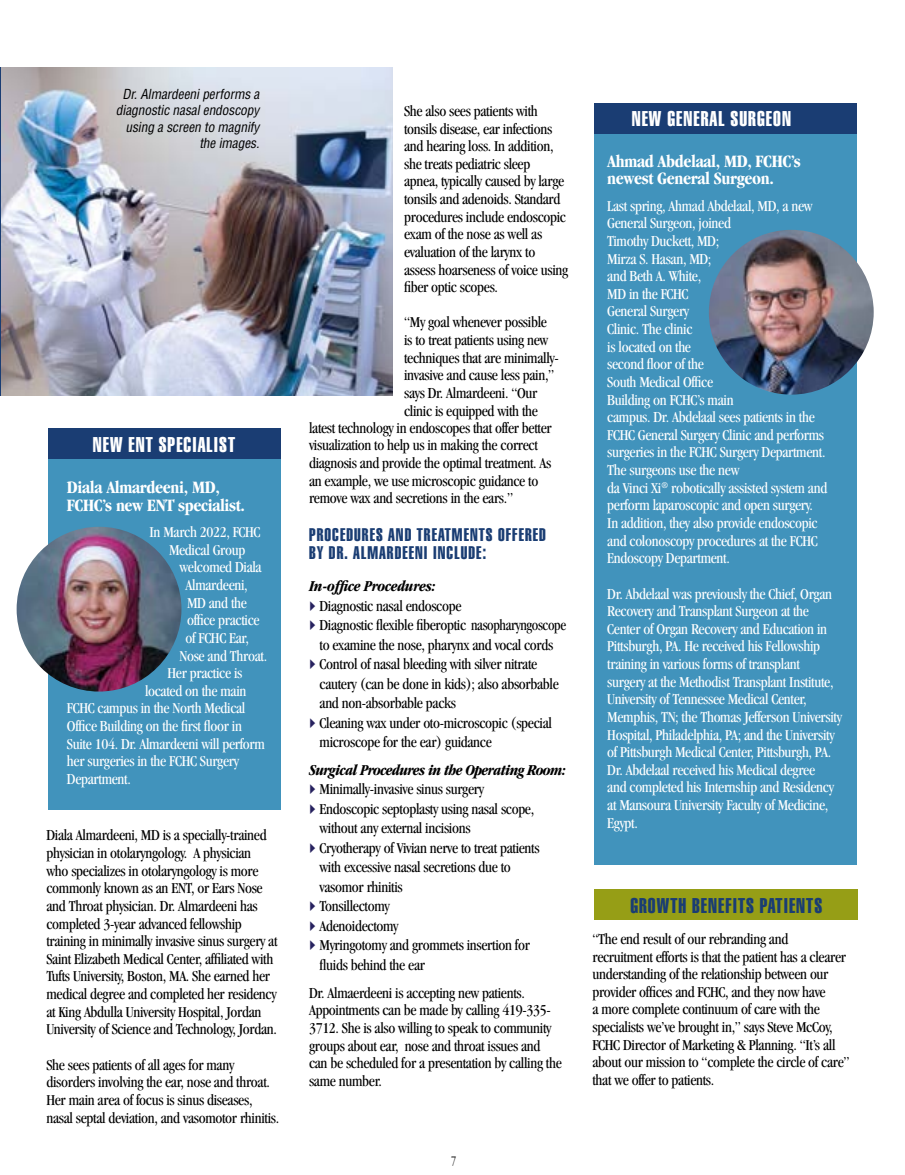
<style>
.page{position:relative;width:905px;height:1175px;background:#fff}
.page>*{position:absolute;margin:0;border:0;box-sizing:border-box;transform-origin:0 0}
.t1{font:21px "Helvetica Extra Compressed";letter-spacing:.05em;color:#fff}
.t2{font:21px "Helvetica Extra Compressed";letter-spacing:.05em;color:#1a3d73}
.t3{font:700 condensed 18px/17.5px "Garamond";letter-spacing:-.02em;color:#fff}
.t4{font:18px/17.5px "Helvetica Extra Compressed";letter-spacing:.06em;color:#1a3d73}
.t5{font:condensed 15.6px/17.5px "Garamond";letter-spacing:-.02em;color:#000}
.t6{font:condensed 15.6px/17.5px "Garamond";letter-spacing:-.02em;color:#fff}
.t7{font:italic 700 condensed 15.6px "Garamond";letter-spacing:-.04em;color:#000}
.t8{font:italic 700 condensed 15.6px "Garamond";letter-spacing:-.02em;color:#000}
.t9{font:italic condensed 13.5px/16.5px "Helvetica";color:#000;text-align:right}
.t10{font:300 condensed 13.5px "Garamond";color:#000}
</style>
<div class="page">
<hr style="left:0;top:67px;width:3px;height:331px;background:#1a3d73">
<img style="left:2px;top:67px;width:390px;height:330px">
<hr style="left:0;top:397px;width:436px;height:4px;background:#fff">
<div style="left:48px;top:456px;width:233px;height:354px;background:#4193bc"></div>
<img style="left:17px;top:527px;width:164px;height:164px;border-radius:82px">
<div style="left:48px;top:428px;width:233px;height:31px;background:#1a3d73"></div>
<div style="left:594px;top:131px;width:262px;height:733px;background:#4193bc"></div>
<div style="left:594px;top:103px;width:262px;height:31px;background:#1a3d73"></div>
<img style="left:708px;top:230px;width:165px;height:164px;border-radius:82px">
<div style="left:594px;top:889px;width:264px;height:31px;background:#969e16"></div>
<p class="t9" style="left:116px;top:85px;width:148px">Dr.Almardeeniperforms a diagnostic nasalendoscopy using a screen to magnify the images.</p>
<h1 class="t1" style="left:93px;top:432px;width:144px">NEW ENT SPECIALIST</h1>
<p class="t3" style="left:67px;top:478px;width:180px">Diala Almardeeni, MD,<br>FCHC’s new ENT specialist.</p>
<p class="t6" style="left:149px;top:523px;width:112px">In March 2022, FCHC</p>
<p class="t6" style="left:169px;top:541px;width:78px">Medical Group</p>
<p class="t6" style="left:179px;top:558px;width:84px">welcomed Diala</p>
<p class="t6" style="left:185px;top:576px;width:64px">Almardeeni,</p>
<p class="t6" style="left:187px;top:594px;width:61px">MD and the</p>
<p class="t6" style="left:187px;top:611px;width:74px">office practice</p>
<p class="t6" style="left:185px;top:629px;width:65px">of FCHC Ear,</p>
<p class="t6" style="left:179px;top:646px;width:89px">Nose and Throat.</p>
<p class="t6" style="left:167px;top:664px;width:76px">Her practice is</p>
<p class="t6" style="left:145px;top:682px;width:103px">located on the main</p>
<p class="t6" style="left:67px;top:699px;width:180px">FCHC campus in the North Medical</p>
<p class="t6" style="left:67px;top:717px;width:177px">Office Building on the first floor in</p>
<p class="t6" style="left:67px;top:734px;width:199px">Suite 104. Dr. Almardeeni will perform</p>
<p class="t6" style="left:67px;top:752px;width:173px">her surgeries in the FCHC Surgery</p>
<p class="t6" style="left:67px;top:770px;width:65px">Department.</p>
<p class="t5" style="left:46px;top:826px;width:233px">Diala Almardeeni, MD is a specially-trained physician in otolaryngology. A physician<br>who specializes in otolaryngology is more commonly known as an ENT, or Ears Nose and Throat physician. Dr. Almardeeni has completed 3-year advanced fellowship training in minimally invasive sinus surgery at Saint Elizabeth Medical Center, affiliated with Tufts University, Boston, MA. She earned her medical degree and completed her residency at King Abdulla University Hospital, Jordan University of Science and Technology, Jordan.</p>
<p class="t5" style="left:46px;top:1055px;width:234px">She sees patients of all ages for many disorders involving the ear, nose and throat.<br>Her main area of focus is sinus diseases, nasal septal deviation, and vasomotor rhinitis.</p>
<p class="t5" style="left:404px;top:102px;width:166px">She also sees patients with tonsils disease, ear infections and hearing loss. In addition, she treats pediatric sleep apnea, typically caused by large tonsils and adenoids. Standard procedures include endoscopic exam of the nose as well as evaluation of the larynx to assess hoarseness of voice using fiber optic scopes.</p>
<p class="t5" style="left:404px;top:313px;width:156px">“My goal whenever possible is to treat patients using new techniques that are minimally&shy;invasive and cause less pain,” says Dr. Almardeeni. “Our clinic is equipped with the</p>
<p class="t5" style="left:309px;top:419px;width:244px">latest technology in endoscopes that offer better visualization to help us in making the correct diagnosis and provide the optimal treatment. As an example, we use microscopic guidance to remove wax and secretions in the ears.”</p>
<p class="t4" style="left:309px;top:526px;width:238px">PROCEDURES AND TREATMENTS OFFERED<br>BY DR. ALMARDEENI INCLUDE:</p>
<p class="t8" style="left:309px;top:577px;width:128px">In-office Procedures:</p>
<p class="t5" style="left:319px;top:595px;width:248px;line-height:19.5px">Diagnostic nasal endoscope<br>Diagnostic flexible fiberoptic nasopharyngoscope to examine the nose, pharynx and vocal cords Control of nasal bleeding with silver nitrate cautery (can be done in kids); also absorbable and non-absorbable packs<br>Cleaning wax under oto-microscopic (special microscope for the ear) guidance</p>
<p class="t7" style="left:309px;top:761px;width:258px">Surgical Procedures in the Operating Room:</p>
<p class="t5" style="left:319px;top:779px;width:222px;line-height:19.5px">Minimally-invasive sinus surgery<br>Endoscopic septoplasty using nasal scope, without any external incisions<br>Cryotherapy of Vivian nerve to treat patients with excessive nasal secretions due to vasomor rhinitis<br>Tonsillectomy<br>Adenoidectomy<br>Myringotomy and grommets insertion for fluids behind the ear</p>
<p class="t5" style="left:309px;top:983px;width:254px">Dr. Almaerdeeni is accepting new patients.<br>Appointments can be made by calling 419-335- 3712. She is also willing to speak to community groups about ear, nose and throat issues and can be scheduled for a presentation by calling the same number.</p>
<h1 class="t1" style="left:631px;top:106px;width:161px">NEW GENERAL SURGEON</h1>
<p class="t3" style="left:607px;top:152px;width:195px">Ahmad Abdelaal, MD, FCHC’s newest General Surgeon.</p>
<p class="t6" style="left:607px;top:197px;width:221px">Last spring, Ahmad Abdelaal, MD, a new<br>General Surgeon, joined<br>Timothy Duckett, MD;<br>Mirza S. Hasan, MD;<br>and Beth A. White,<br>MD in the FCHC<br>General Surgery<br>Clinic. The clinic<br>is located on the<br>second floor of the<br>South Medical Office<br>Building on FCHC’s main<br>campus. Dr. Abdelaal sees patients in the<br>FCHC General Surgery Clinic and performs surgeries in the FCHC Surgery Department.<br>The surgeons use the new<br>da Vinci Xi<sup>®</sup> robotically assisted system and perform laparoscopic and open surgery.<br>In addition, they also provide endoscopic and colonoscopy procedures at the FCHC<br>Endoscopy Department.</p>
<p class="t6" style="left:607px;top:584px;width:236px">Dr. Abdelaal was previously the Chief, Organ Recovery and Transplant Surgeon at the Center of Organ Recovery and Education in Pittsburgh, PA. He received his Fellowship training in various forms of transplant surgery at the Methodist Transplant Institute, University of Tennessee Medical Center, Memphis, TN; the Thomas Jefferson University Hospital, Philadelphia, PA; and the University of Pittsburgh Medical Center, Pittsburgh, PA.<br>Dr. Abdelaal received his Medical degree<br>and completed his Internship and Residency at Mansoura University Faculty of Medicine, Egypt.</p>
<h1 class="t2" style="left:630px;top:892px;width:193px">GROWTH BENEFITS PATIENTS</h1>
<p class="t5" style="left:592px;top:930px;width:259px">“The end result of our rebranding and recruitment efforts is that the patient has a clearer understanding of the relationship between our provider offices and FCHC, and they now have<br>a more complete continuum of care with the specialists we’ve brought in,” says Steve McCoy, FCHC Director of Marketing &amp; Planning. “It’s all about our mission to “complete the circle of care” that we offer to patients.</p>
<p class="t10" style="left:451px;top:1153px;width:7px">7</p>
</div>
